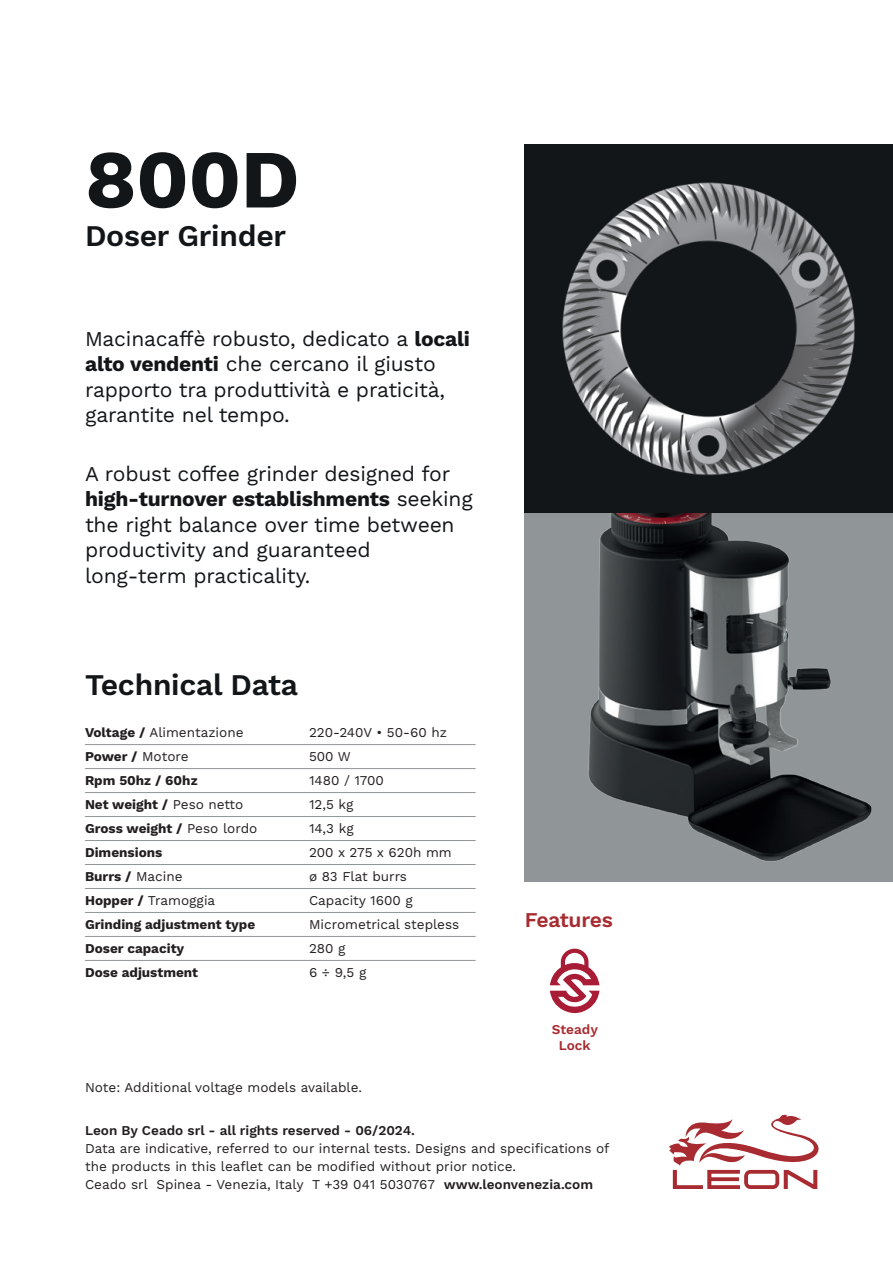
<style>
.page{position:relative;width:893px;height:1263px;background:#fff}
.page>*{position:absolute;margin:0;border:0;box-sizing:border-box;transform-origin:0 0}
.t1{font:700 82.5px "Work Sans";color:#131619}
.t2{font:600 30px "Work Sans";letter-spacing:-.01em;color:#131619}
.t3{font:21px/25.5px "Work Sans";letter-spacing:-.01em;color:#131619}
.t4{font:600 21px "Work Sans";letter-spacing:-.01em;color:#a72b30}
.t5{font:13.5px/24px "Work Sans";color:#231f20}
.t6{font:700 13.5px/24px "Work Sans";color:#231f20}
.t7{font:600 13.5px "Work Sans";color:#231f20}
.t8{font:600 13.5px/16.5px "Work Sans";color:#a72b30;text-align:center}
.s1{font-weight:700}
.s2{font-weight:400}
.s3{font-weight:600}
</style>
<div class="page">
<img style="left:525px;top:513px;width:368px;height:368px">
<svg style="left:525px;top:145px;width:368px;height:368px;background:#36383b"></svg>
<hr style="left:85px;top:744px;width:390px;height:1px;background:#909597">
<hr style="left:85px;top:768px;width:390px;height:1px;background:#909597">
<hr style="left:85px;top:792px;width:390px;height:1px;background:#909597">
<hr style="left:85px;top:816px;width:390px;height:1px;background:#909597">
<hr style="left:85px;top:840px;width:390px;height:1px;background:#909597">
<hr style="left:85px;top:864px;width:390px;height:1px;background:#909597">
<hr style="left:85px;top:888px;width:390px;height:1px;background:#909597">
<hr style="left:85px;top:912px;width:390px;height:1px;background:#909597">
<hr style="left:85px;top:936px;width:390px;height:1px;background:#909597">
<hr style="left:85px;top:960px;width:390px;height:1px;background:#909597">
<svg style="left:669px;top:1114px;width:150px;height:75px"></svg>
<svg style="left:550px;top:949px;width:49px;height:65px"></svg>
<h1 class="t1" style="left:85px;top:132px;width:216px">800D</h1>
<h2 class="t2" style="left:85px;top:218px;width:203px">Doser Grinder</h2>
<h3 class="t3" style="left:85px;top:327px;width:386px">Macinacaffè robusto, dedicato a <span class="s1">locali alto vendenti</span> che cercano il giusto rapporto tra produttività e praticità, garantite nel tempo.</h3>
<h3 class="t3" style="left:85px;top:461px;width:389px">A robust coffee grinder designed for <span class="s1">high-turnover establishments</span> seeking the right balance over time between productivity and guaranteed long-term practicality.</h3>
<h2 class="t2" style="left:85px;top:667px;width:214px">Technical Data</h2>
<p class="t6" style="left:85px;top:721px;width:174px">Voltage / <span class="s2">Alimentazione<br></span>Power / <span class="s2">Motore<br></span>Rpm 50hz / 60hz<br>Net weight / <span class="s2">Peso netto<br></span>Gross weight / <span class="s2">Peso lordo<br></span>Dimensions<br>Burrs / <span class="s2">Macine<br></span>Hopper / <span class="s2">Tramoggia<br></span>Grinding adjustment type<br>Doser capacity<br>Dose adjustment</p>
<p class="t5" style="left:309px;top:721px;width:152px">220-240V • 50-60 hz<br>500 W<br>1480 / 1700<br>12,5 kg<br>14,3 kg<br>200 x 275 x 620h mm ø 83 Flat burrs<br>Capacity 1600 g<br>Micrometrical stepless<br>280 g<br>6 ÷ 9,5 g</p>
<p class="t5" style="left:85px;top:1076px;width:279px">Note: Additional voltage models available.</p>
<h3 class="t4" style="left:525px;top:908px;width:90px">Features</h3>
<p class="t8" style="left:552px;top:1021px;width:48px">Steady<br>Lock</p>
<p class="t7" style="left:85px;top:1122px;width:331px">Leon By Ceado srl - all rights reserved - 06/2024.</p>
<p class="t5" style="left:85px;top:1140px;width:526px;line-height:18px">Data are indicative, referred to our internal tests. Designs and specifications of the products in this leaflet can be modified without prior notice.<br>Ceado srl Spinea - Venezia, Italy T +39 041 5030767 <span class="s3">www.leonvenezia.com</span></p>
</div>
